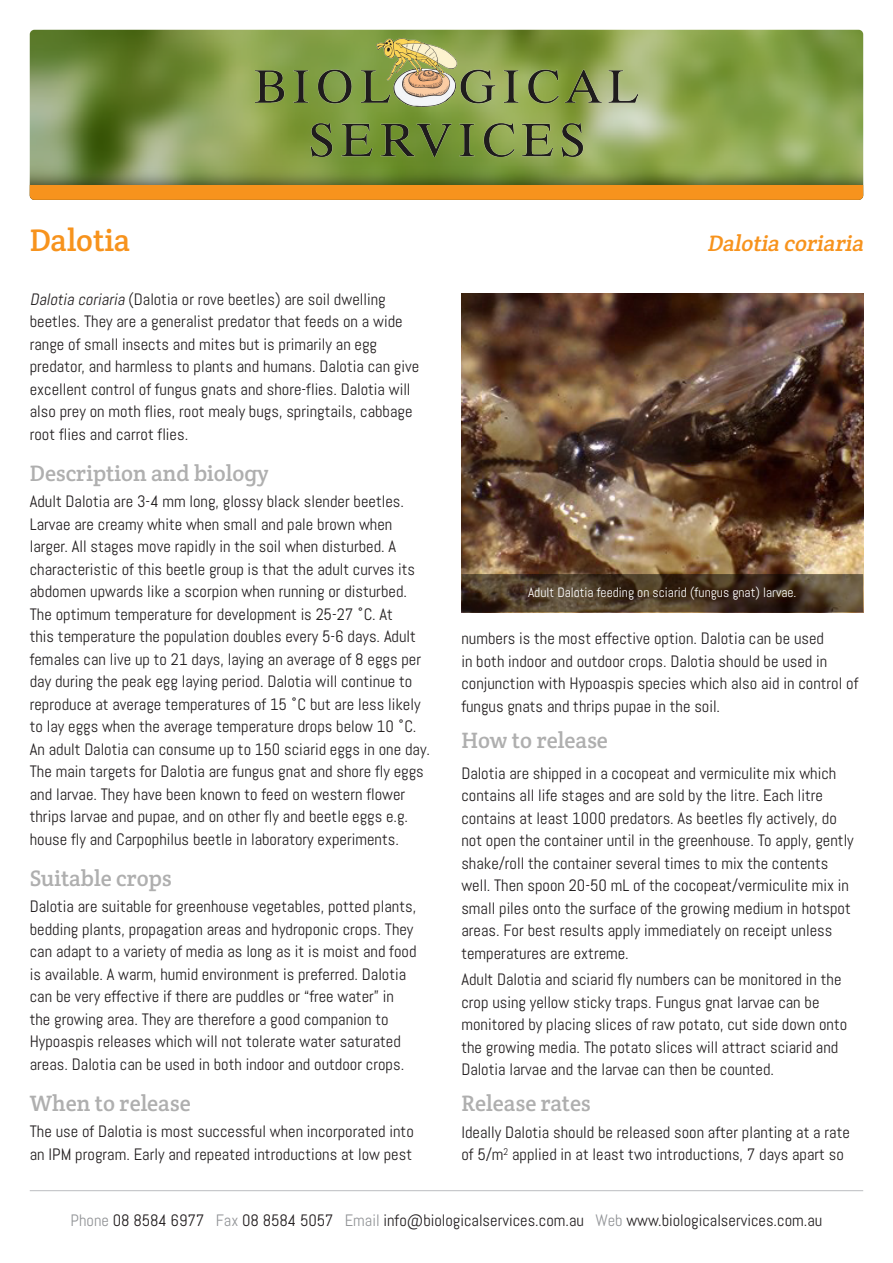
<style>
.page{position:relative;width:893px;height:1263px;background:#fff}
.page>*{position:absolute;margin:0;border:0;box-sizing:border-box;transform-origin:0 0}
.Heading{font:31.5px "Crete Round";color:#f7931d}
.Subheading{font:22.5px "Crete Round";color:#afafaf}
.Scientific_Name{font:italic 22.5px "Crete Round";color:#f7931d}
.t1{font:16.5px/22.5px "Abel";color:#231f20}
.t2{font:13.5px "Abel";color:#fff}
.s1{font-style:italic}
.s2{color:#939598}
</style>
<div class="page">
<hr style="left:30px;top:1190px;width:833px;height:1px;background:#bcbdc0">
<img style="left:30px;top:30px;width:833px;height:133px">
<img style="left:30px;top:163px;width:833px;height:22px">
<div style="left:30px;top:185px;width:833px;height:15px;background:#f7931d"></div>
<img style="left:255px;top:38px;width:383px;height:119px">
<img style="left:461px;top:293px;width:402px;height:281px">
<svg style="left:461px;top:574px;width:402px;height:38px;background:#493826"></svg>
<p class="Heading" style="left:30px;top:220px;width:102px">Dalotia</p>
<p class="Scientific_Name" style="left:707px;top:229px;width:163px">Dalotia coriaria</p>
<p class="t1" style="left:30px;top:288px;width:391px"><span class="s1">Dalotia coriaria</span> (Dalotia or rove beetles) are soil dwelling beetles. They are a generalist predator that feeds on a wide range of small insects and mites but is primarily an egg predator, and harmless to plants and humans. Dalotia can give excellent control of fungus gnats and shore-flies. Dalotia will also prey on moth flies, root mealy bugs, springtails, cabbage root flies and carrot flies.</p>
<p class="Subheading" style="left:30px;top:458px;width:241px">Description and biology</p>
<p class="t1" style="left:30px;top:490px;width:402px">Adult Dalotia are 3-4 mm long, glossy black slender beetles.<br>Larvae are creamy white when small and pale brown when larger. All stages move rapidly in the soil when disturbed. A characteristic of this beetle group is that the adult curves its abdomen upwards like a scorpion when running or disturbed.<br>The optimum temperature for development is 25-27 ˚C. At<br>this temperature the population doubles every 5-6 days. Adult females can live up to 21 days, laying an average of 8 eggs per day during the peak egg laying period. Dalotia will continue to reproduce at average temperatures of 15 ˚C but are less likely to lay eggs when the average temperature drops below 10 ˚C.<br>An adult Dalotia can consume up to 150 sciarid eggs in one day.<br>The main targets for Dalotia are fungus gnat and shore fly eggs and larvae. They have been known to feed on western flower thrips larvae and pupae, and on other fly and beetle eggs e.g. house fly and Carpophilus beetle in laboratory experiments.</p>
<p class="Subheading" style="left:30px;top:863px;width:144px">Suitable crops</p>
<p class="t1" style="left:30px;top:895px;width:388px">Dalotia are suitable for greenhouse vegetables, potted plants, bedding plants, propagation areas and hydroponic crops. They can adapt to a variety of media as long as it is moist and food is available. A warm, humid environment is preferred. Dalotia can be very effective if there are puddles or “free water” in the growing area. They are therefore a good companion to Hypoaspis releases which will not tolerate water saturated areas. Dalotia can be used in both indoor and outdoor crops.</p>
<p class="Subheading" style="left:30px;top:1088px;width:163px">When to release</p>
<p class="t1" style="left:30px;top:1120px;width:386px">The use of Dalotia is most successful when incorporated into an IPM program. Early and repeated introductions at low pest</p>
<p class="t2" style="left:528px;top:583px;width:270px">Adult Dalotia feeding on sciarid (fungus gnat) larvae.</p>
<p class="t1" style="left:461px;top:627px;width:399px">numbers is the most effective option. Dalotia can be used<br>in both indoor and outdoor crops. Dalotia should be used in conjunction with Hypoaspis species which also aid in control of fungus gnats and thrips pupae in the soil.</p>
<p class="Subheading" style="left:461px;top:725px;width:148px">How to release</p>
<p class="t1" style="left:461px;top:762px;width:394px">Dalotia are shipped in a cocopeat and vermiculite mix which contains all life stages and are sold by the litre. Each litre contains at least 1000 predators. As beetles fly actively, do not open the container until in the greenhouse. To apply, gently shake/roll the container several times to mix the contents well. Then spoon 20-50 mL of the cocopeat/vermiculite mix in small piles onto the surface of the growing medium in hotspot areas. For best results apply immediately on receipt unless temperatures are extreme.</p>
<p class="t1" style="left:461px;top:968px;width:387px">Adult Dalotia and sciarid fly numbers can be monitored in the crop using yellow sticky traps. Fungus gnat larvae can be monitored by placing slices of raw potato, cut side down onto the growing media. The potato slices will attract sciarid and Dalotia larvae and the larvae can then be counted.</p>
<p class="Subheading" style="left:461px;top:1089px;width:131px">Release rates</p>
<p class="t1" style="left:461px;top:1121px;width:390px">Ideally Dalotia should be released soon after planting at a rate of 5/m<sup>2</sup> applied in at least two introductions, 7 days apart so</p>
<p class="t1" style="left:71px;top:1209px;width:753px"><span class="s2">Phone</span> 08 8584 6977 <span class="s2">Fax</span> 08 8584 5057 <span class="s2">Email</span> info@biologicalservices.com.au <span class="s2">Web</span> www.biologicalservices.com.au</p>
</div>
